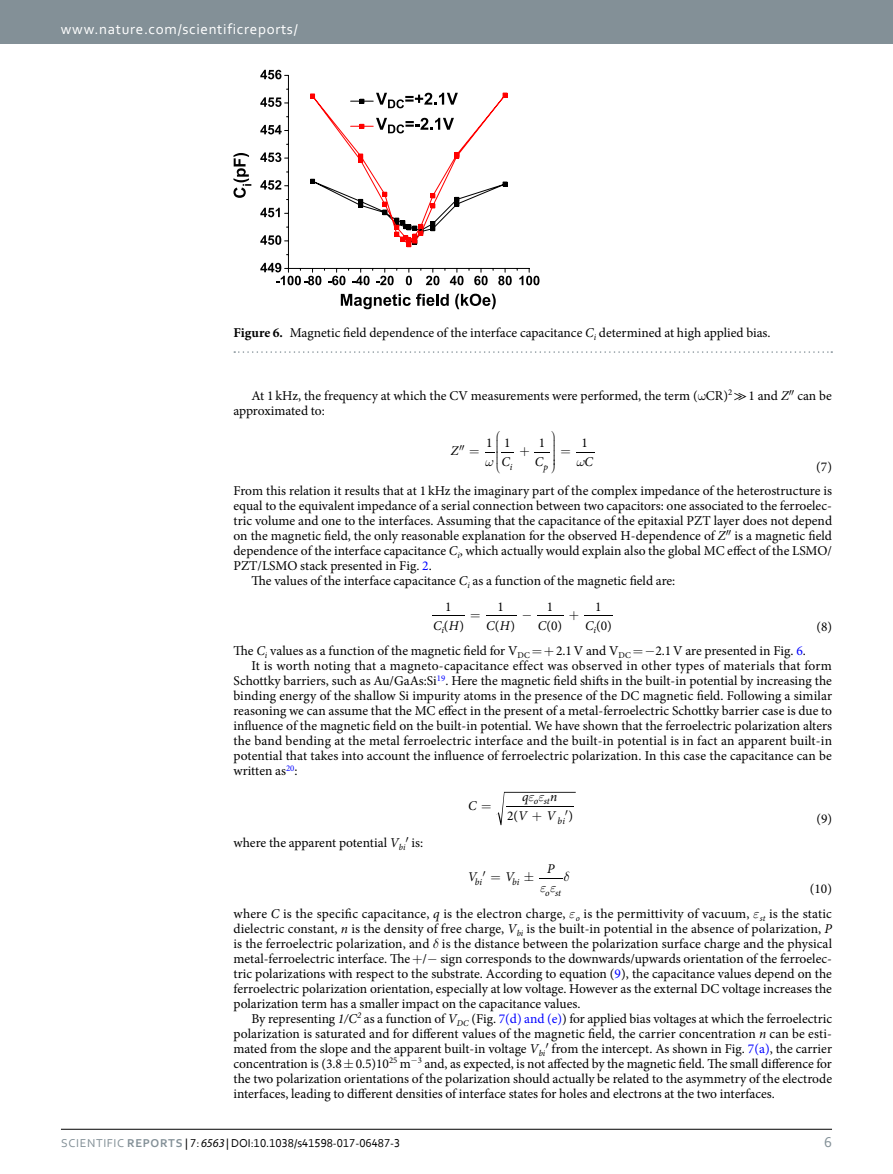
<style>
.page{position:relative;width:893px;height:1174px;background:#fff}
.page>*{position:absolute;margin:0;border:0;box-sizing:border-box;transform-origin:0 0}
.t1{font:15px "Corbel 2";letter-spacing:.045em;color:#fff}
.t2{font:15px "Corbel 2";color:#839097}
.t3{font:13.5px/15px "Minion Pro";color:#000;text-align:justify}
.t4{font:13.5px "Minion Pro";letter-spacing:.02em;color:#000}
.t5{font:13.35px/19px "Minion Pro";color:#000}
.t6{font:13.35px "Minion Pro Regular 2";color:#000}
.t7{font:italic 13.35px "Minion Pro";color:#000}
.t8{font:13.35px "Minion Pro It 2";color:#000}
.t9{font:12px "Corbel";color:#000}
.t10{font:9.45px "Minion Pro It 2";letter-spacing:.015em;color:#000}
.t11{font:italic 9.45px "Minion Pro";color:#000}
.s1{font-weight:700}
.s2{font-style:italic}
.s3{font-family:"STIX General"}
.s4{color:#00f}
.s5{font-family:"Minion Pro It 2"}
.s6{font-family:"Minion Pro Regular 2"}
.s7{font-family:"Corbel 2";color:#839097}
.s8{font-family:"Corbel Bold 2";color:#839097}
.s9{font-family:"Myriad Pro";font-style:italic}
</style>
<div class="page">
<div style="left:0;top:0;width:893px;height:43px;background:#839097"></div>
<hr style="left:61px;top:1129px;width:771px;height:1px;background:#000">
<svg style="left:576px;top:452px;width:18px;height:1px"></svg>
<hr style="left:432px;top:615px;width:33px;height:1px;background:#000">
<hr style="left:486px;top:615px;width:31px;height:1px;background:#000">
<svg style="left:537px;top:615px;width:27px;height:1px"></svg>
<svg style="left:584px;top:615px;width:29px;height:1px"></svg>
<hr style="left:288px;top:75px;width:1px;height:193px;background:#000">
<hr style="left:288px;top:268px;width:241px;height:1px;background:#000">
<svg style="left:406px;top:268px;width:6px;height:17px"></svg>
<svg style="left:420px;top:268px;width:19px;height:17px"></svg>
<svg style="left:445px;top:268px;width:94px;height:17px"></svg>
<svg style="left:260px;top:263px;width:137px;height:22px"></svg>
<svg style="left:260px;top:235px;width:28px;height:10px"></svg>
<svg style="left:260px;top:208px;width:28px;height:9px"></svg>
<svg style="left:260px;top:180px;width:28px;height:10px"></svg>
<svg style="left:260px;top:152px;width:28px;height:10px"></svg>
<svg style="left:260px;top:125px;width:28px;height:9px"></svg>
<svg style="left:260px;top:97px;width:28px;height:10px"></svg>
<svg style="left:260px;top:70px;width:28px;height:9px"></svg>
<svg style="left:310px;top:93px;width:197px;height:154px"></svg>
<svg style="left:341px;top:294px;width:108px;height:15px"></svg>
<svg style="left:455px;top:294px;width:41px;height:15px"></svg>
<svg style="left:233px;top:153px;width:18px;height:45px"></svg>
<svg style="left:234px;top:351px;width:598px;height:2px"></svg>
<svg style="left:485px;top:452px;width:29px;height:1px"></svg>
<svg style="left:535px;top:452px;width:15px;height:1px"></svg>
<svg style="left:497px;top:792px;width:79px;height:33px"></svg>
<svg style="left:539px;top:878px;width:24px;height:1px"></svg>
<p class="t1" style="left:61px;top:19px;width:238px">www.nature.com/scientificreports/</p>
<p class="t3" style="left:233px;top:325px;width:539px"><span class="s1">Figure 6.</span> Magnetic field dependence of the interface capacitance <span class="s2">C</span><sub>i</sub> determined at high applied bias.</p>
<p class="t3" style="left:233px;top:388px;width:600px;text-indent:18px">At 1 kHz, the frequency at which the CV measurements were performed, the term ( CR)<sup>2</sup> <span class="s3">≫</span>1 and <span class="s2">Z</span> can be approximated to:</p>
<p class="t7" style="left:451px;top:442px;width:9px">Z</p>
<p class="t7" style="left:502px;top:453px;width:10px">C</p>
<p class="t7" style="left:535px;top:453px;width:10px">C</p>
<p class="t7" style="left:585px;top:453px;width:10px">C</p>
<p class="t5" style="left:486px;top:433px;width:26px">1 1</p>
<p class="t5" style="left:539px;top:433px;width:8px">1</p>
<p class="t5" style="left:582px;top:433px;width:8px">1</p>
<p class="t11" style="left:510px;top:460px;width:4px">i</p>
<p class="t11" style="left:544px;top:460px;width:6px">p</p>
<p class="t5" style="left:816px;top:457px;width:17px">(7)</p>
<p class="t3" style="left:233px;top:483px;width:600px">From this relation it results that at 1 kHz the imaginary part of the complex impedance of the heterostructure is</p>
<p class="t3" style="left:233px;top:498px;width:600px">equal to the equivalent impedance of a serial connection between two capacitors: one associated to the ferroelec-</p>
<p class="t3" style="left:233px;top:513px;width:600px">tric volume and one to the interfaces. Assuming that the capacitance of the epitaxial PZT layer does not depend</p>
<p class="t3" style="left:233px;top:528px;width:600px">on the magnetic field, the only reasonable explanation for the observed H-dependence of <span class="s2">Z</span> is a magnetic field</p>
<p class="t3" style="left:233px;top:543px;width:600px">dependence of the interface capacitance <span class="s2">C</span><sub>i</sub>, which actually would explain also the global MC effect of the LSMO/</p>
<p class="t3" style="left:233px;top:558px;width:200px">PZT/LSMO stack presented in Fig. <span class="s4">2</span>.</p>
<p class="t3" style="left:251px;top:573px;width:425px">The values of the interface capacitance <span class="s2">C</span><sub>i</sub> as a function of the magnetic field are:</p>
<p class="t7" style="left:433px;top:616px;width:27px">C H</p>
<p class="t7" style="left:486px;top:616px;width:25px">C H</p>
<p class="t5" style="left:538px;top:616px;width:26px"><span class="s2">C</span>(0)</p>
<p class="t5" style="left:585px;top:616px;width:28px"><span class="s2">C</span><sub>i</sub>(0)</p>
<p class="t5" style="left:444px;top:597px;width:22px">1<br>( )</p>
<p class="t5" style="left:495px;top:597px;width:22px">1<br>( )</p>
<p class="t5" style="left:547px;top:597px;width:8px">1</p>
<p class="t5" style="left:595px;top:597px;width:8px">1</p>
<p class="t11" style="left:441px;top:623px;width:4px">i</p>
<p class="t5" style="left:816px;top:617px;width:17px">(8)</p>
<p class="t3" style="left:233px;top:643px;width:298px">The <span class="s2">C</span><sub>i</sub> values as a function of the magnetic field for V<sub>DC</sub></p>
<p class="t3" style="left:556px;top:643px;width:251px">2.1V and V<sub>DC</sub> −2.1V are presented in Fig. <span class="s4">6</span>.</p>
<p class="t4" style="left:251px;top:657px;width:582px">It is worth noting that a magneto-capacitance effect was observed in other types of materials that form</p>
<p class="t3" style="left:233px;top:673px;width:600px">Schottky barriers, such as Au/GaAs:Si<sup>19</sup>. Here the magnetic field shifts in the built-in potential by increasing the</p>
<p class="t3" style="left:233px;top:688px;width:600px">binding energy of the shallow Si impurity atoms in the presence of the DC magnetic field. Following a similar</p>
<p class="t3" style="left:233px;top:703px;width:600px">reasoning we can assume that the MC effect in the present of a metal-ferroelectric Schottky barrier case is due to</p>
<p class="t3" style="left:233px;top:718px;width:600px">influence of the magnetic field on the built-in potential. We have shown that the ferroelectric polarization alters</p>
<p class="t3" style="left:233px;top:733px;width:600px">the band bending at the metal ferroelectric interface and the built-in potential is in fact an apparent built-in</p>
<p class="t3" style="left:233px;top:748px;width:600px">potential that takes into account the influence of ferroelectric polarization. In this case the capacitance can be</p>
<p class="t3" style="left:233px;top:763px;width:66px">written as<sup>20</sup>:</p>
<p class="t8" style="left:468px;top:796px;width:10px">C</p>
<p class="t8" style="left:522px;top:787px;width:8px">q</p>
<p class="t8" style="left:550px;top:787px;width:9px">n</p>
<p class="t6" style="left:507px;top:807px;width:22px">2(<span class="s5">V</span></p>
<p class="t8" style="left:546px;top:807px;width:28px">V <span class="s6">)</span></p>
<p class="t6" style="left:816px;top:809px;width:17px">(9)</p>
<p class="t10" style="left:534px;top:795px;width:17px">o st</p>
<p class="t10" style="left:558px;top:814px;width:9px">bi</p>
<p class="t3" style="left:233px;top:835px;width:191px">where the apparent potential <span class="s2">V</span><sub>bi</sub> is:</p>
<p class="t8" style="left:547px;top:859px;width:9px">P</p>
<p class="t8" style="left:468px;top:868px;width:11px">V</p>
<p class="t8" style="left:505px;top:868px;width:11px">V</p>
<p class="t10" style="left:475px;top:875px;width:9px">bi</p>
<p class="t10" style="left:512px;top:875px;width:9px">bi</p>
<p class="t6" style="left:810px;top:880px;width:24px">(10)</p>
<p class="t10" style="left:545px;top:886px;width:17px">o st</p>
<p class="t3" style="left:233px;top:906px;width:600px">where <span class="s2">C</span> is the specific capacitance, <span class="s2">q</span> is the electron charge, <sub>o</sub> is the permittivity of vacuum, <sub>st</sub> is the static dielectric constant, <span class="s2">n</span> is the density of free charge, <span class="s2">V</span><sub>bi</sub> is the built-in potential in the absence of polarization, <span class="s2">P </span>is the ferroelectric polarization, and is the distance between the polarization surface charge and the physical metal-ferroelectric interface. The /− sign corresponds to the downwards/upwards orientation of the ferroelec&shy;tric polarizations with respect to the substrate. According to equation (<span class="s4">9</span>), the capacitance values depend on the ferroelectric polarization orientation, especially at low voltage. However as the external DC voltage increases the polarization term has a smaller impact on the capacitance values.</p>
<p class="t3" style="left:233px;top:1011px;width:600px;text-indent:18px">By representing <span class="s2">1/C</span><sup>2</sup> as a function of <span class="s2">V</span><sub>DC</sub> (Fig. <span class="s4">7(d) and (e)</span>) for applied bias voltages at which the ferroelectric polarization is saturated and for different values of the magnetic field, the carrier concentration <span class="s2">n</span> can be esti&shy;mated from the slope and the apparent built-in voltage <span class="s2">V</span><sub>bi</sub> from the intercept. As shown in Fig. <span class="s4">7(a)</span>, the carrier concentration is (3.8 0.5)10<sup>25</sup> m−<sup>3</sup> and, as expected, is not affected by the magnetic field. The small difference for the two polarization orientations of the polarization should actually be related to the asymmetry of the electrode interfaces, leading to different densities of interface states for holes and electrons at the two interfaces.</p>
<p class="t9" style="left:61px;top:1135px;width:341px"><span class="s7">Scientific</span> <span class="s8">REPOrTS</span> | 7: <span class="s9">6563</span> | DOI:10.1038/s41598-017-06487-3</p>
<p class="t2" style="left:824px;top:1132px;width:9px">6</p>
</div>
